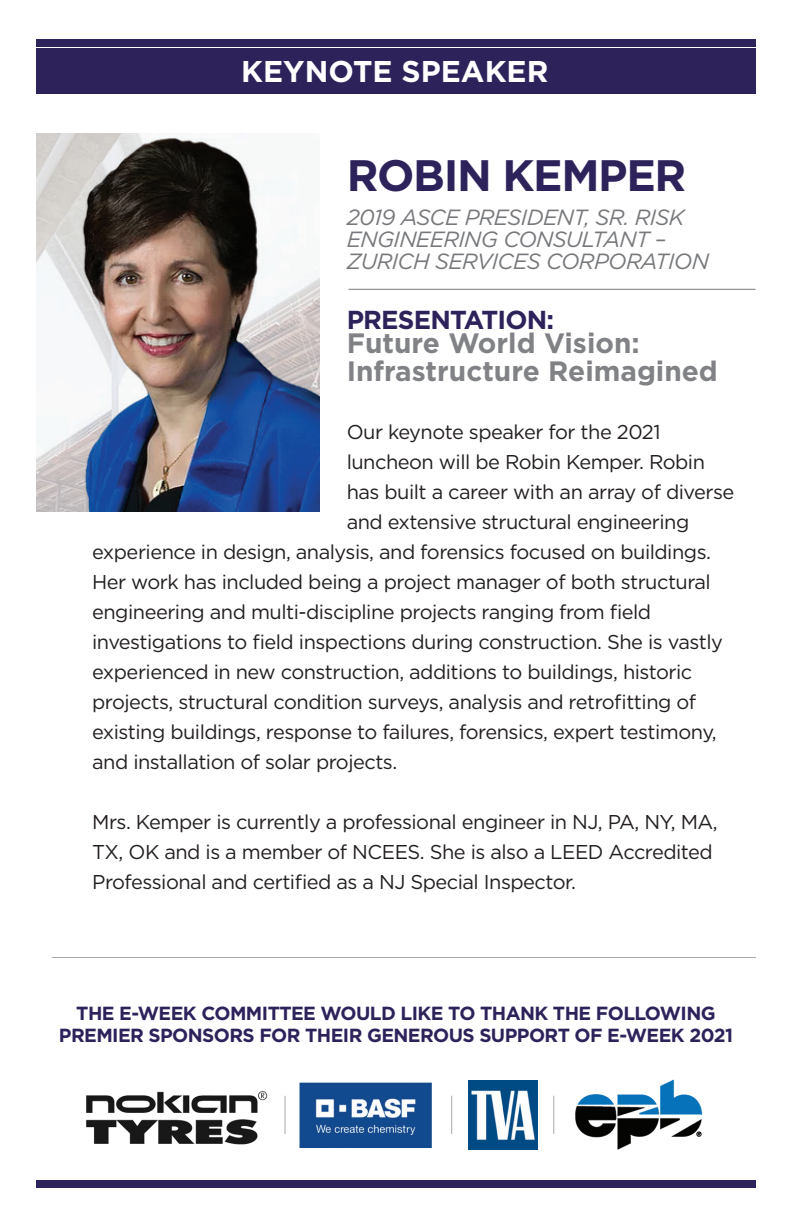
<style>
.page{position:relative;width:792px;height:1224px;background:#fff}
.page>*{position:absolute;margin:0;border:0;box-sizing:border-box;transform-origin:0 0}
.t1{font:700 44px "Gotham";letter-spacing:-.03em;color:#2e225b}
.t2{font:700 30px "Gotham";color:#fff}
.t3{font:700 28px/28px "Gotham";color:#808285}
.t4{font:700 26px "Gotham";letter-spacing:-.03em;color:#2e225b}
.t5{font:italic 22px/22px "Gotham";letter-spacing:-.03em;color:#76787b}
.t6{font:20px/30px "Gotham";letter-spacing:-.025em;color:#231f20}
.t7{font:700 19px/21.6px "Gotham";letter-spacing:-.03em;color:#2e225b;text-align:center}
</style>
<div class="page">
<img style="left:36px;top:134px;width:284px;height:378px">
<hr style="left:348px;top:289px;width:408px;height:1px;background:#76787b">
<hr style="left:451px;top:1096px;width:1px;height:38px;background:#a8a9ad">
<hr style="left:285px;top:1096px;width:1px;height:38px;background:#a8a9ad">
<hr style="left:553px;top:1096px;width:1px;height:38px;background:#a8a9ad">
<hr style="left:52px;top:957px;width:704px;height:1px;background:#a8a9ad">
<img style="left:575px;top:1080px;width:128px;height:70px">
<img style="left:468px;top:1080px;width:69px;height:69px">
<div style="left:36px;top:48px;width:720px;height:45px;background:#2e225b"></div>
<div style="left:36px;top:39px;width:720px;height:7px;background:#2e225b"></div>
<div style="left:36px;top:1181px;width:720px;height:7px;background:#2e225b"></div>
<img style="left:300px;top:1082px;width:132px;height:66px">
<img style="left:86px;top:1091px;width:182px;height:54px">
<h2 class="t2" style="left:241px;top:52px;width:309px">KEYNOTE SPEAKER</h2>
<h1 class="t1" style="left:347px;top:146px;width:341px">ROBIN KEMPER</h1>
<p class="t5" style="left:347px;top:205px;width:364px">2019 ASCE PRESIDENT, SR. RISK<br>ENGINEERING CONSULTANT –<br>ZURICH SERVICES CORPORATION</p>
<h3 class="t4" style="left:347px;top:302px;width:209px">PRESENTATION:</h3>
<h3 class="t3" style="left:347px;top:329px;width:373px">Future World Vision:<br>Infrastructure Reimagined</h3>
<p class="t6" style="left:347px;top:416px;width:315px">Our keynote speaker for the 2021</p>
<p class="t6" style="left:347px;top:446px;width:360px">luncheon will be Robin Kemper. Robin</p>
<p class="t6" style="left:347px;top:476px;width:389px">has built a career with an array of diverse</p>
<p class="t6" style="left:347px;top:506px;width:344px">and extensive structural engineering</p>
<p class="t6" style="left:92px;top:536px;width:620px">experience in design, analysis, and forensics focused on buildings.</p>
<p class="t6" style="left:92px;top:566px;width:620px">Her work has included being a project manager of both structural</p>
<p class="t6" style="left:92px;top:596px;width:561px">engineering and multi-discipline projects ranging from field</p>
<p class="t6" style="left:92px;top:626px;width:632px">investigations to field inspections during construction. She is vastly</p>
<p class="t6" style="left:92px;top:656px;width:602px">experienced in new construction, additions to buildings, historic</p>
<p class="t6" style="left:92px;top:686px;width:606px">projects, structural condition surveys, analysis and retrofitting of</p>
<p class="t6" style="left:92px;top:716px;width:626px">existing buildings, response to failures, forensics, expert testimony,</p>
<p class="t6" style="left:92px;top:746px;width:307px">and installation of solar projects.</p>
<p class="t6" style="left:92px;top:806px;width:627px">Mrs. Kemper is currently a professional engineer in NJ, PA, NY, MA,<br>TX, OK and is a member of NCEES. She is also a LEED Accredited<br>Professional and certified as a NJ Special Inspector.</p>
<p class="t7" style="left:59px;top:1003px;width:676px">THE E-WEEK COMMITTEE WOULD LIKE TO THANK THE FOLLOWING<br>PREMIER SPONSORS FOR THEIR GENEROUS SUPPORT OF E-WEEK 2021</p>
</div>
